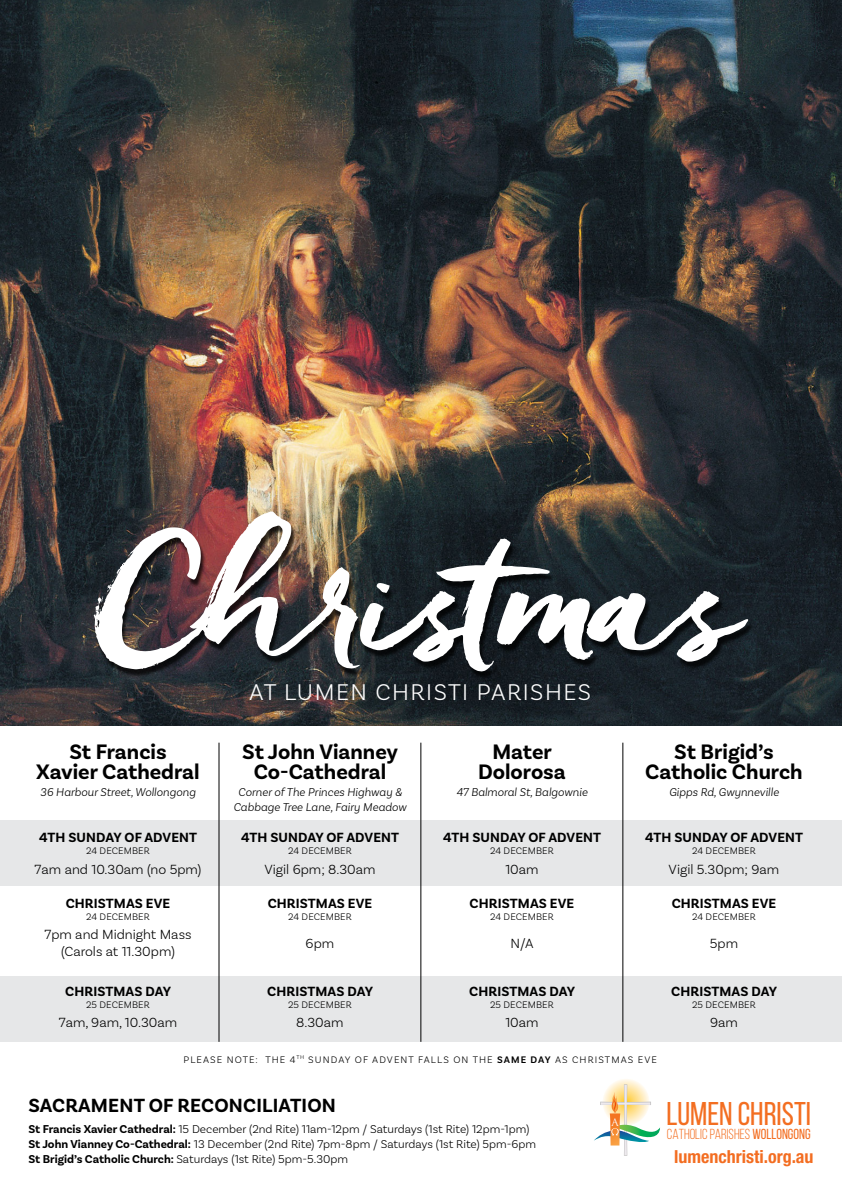
<style>
.page{position:relative;width:842px;height:1191px;background:#fff}
.page>*{position:absolute;margin:0;border:0;box-sizing:border-box;transform-origin:0 0}
.t1{font:32.8px "Bebas Neue";color:#f36e21}
.t2{font:300 24px "Basic Sans";letter-spacing:.06em;color:#fff}
.t3{font:700 22px/20px "Basic Sans";color:#000;text-align:center}
.t4{font:700 20px "Basic Sans";letter-spacing:.01em;color:#000}
.t5{font:700 condensed 18px "Helvetica Neue LT Std";color:#f36d21}
.t6{font:14.5px "Bebas Neue";color:#f36e21}
.t7{font:700 14px "Basic Sans";letter-spacing:.01em;color:#000}
.t8{font:300 14px/16.8px "Basic Sans";color:#000;text-align:center}
.t9{font:300 12px/15px "Basic Sans";color:#000}
.t10{font:italic 300 12px/14.4px "Basic Sans";color:#000;text-align:center}
.t11{font:10.2px "Trajan Pro";color:#fff}
.t12{font:300 10px "Basic Sans";letter-spacing:.01em;color:#000}
.t13{font:300 10px "Basic Sans";letter-spacing:.11em;color:#000}
.s1{font-weight:600}
.s2{font-weight:700}
.s3{font-style:inherit}
</style>
<div class="page">
<img style="left:0;top:0;width:842px;height:726px">
<svg style="left:602px;top:1078px;width:47px;height:47px"></svg>
<svg style="left:594px;top:1084px;width:66px;height:71px"></svg>
<div style="left:0;top:821px;width:842px;height:65px;background:#e6e7e8"></div>
<div style="left:0;top:976px;width:842px;height:65px;background:#e6e7e8"></div>
<hr style="left:219px;top:742px;width:1px;height:299px;background:#000">
<hr style="left:421px;top:742px;width:1px;height:299px;background:#000">
<hr style="left:623px;top:742px;width:1px;height:299px;background:#000">
<div style="left:94px;top:514px;width:660px;height:166px;background:#000;opacity:.75"></div>
<svg style="left:94px;top:511px;width:654px;height:160px"></svg>
<h3 class="t3" style="left:36px;top:742px;width:165px">St Francis<br>Xavier Cathedral</h3>
<p class="t10" style="left:40px;top:785px;width:157px">36 Harbour Street, Wollongong</p>
<p class="t7" style="left:39px;top:829px;width:159px">4TH SUNDAY OF ADVENT</p>
<p class="t12" style="left:86px;top:845px;width:65px">24 DECEMBER</p>
<p class="t8" style="left:35px;top:860px;width:168px">7am and 10.30am (no 5pm)</p>
<p class="t7" style="left:66px;top:894px;width:106px">CHRISTMAS EVE</p>
<p class="t12" style="left:86px;top:910px;width:65px">24 DECEMBER</p>
<p class="t8" style="left:44px;top:926px;width:149px">7pm and Midnight Mass (Carols at 11.30pm)</p>
<p class="t7" style="left:65px;top:982px;width:107px">CHRISTMAS DAY</p>
<p class="t12" style="left:86px;top:998px;width:65px">25 DECEMBER</p>
<p class="t8" style="left:59px;top:1014px;width:120px">7am, 9am, 10.30am</p>
<h2 class="t2" style="left:249px;top:678px;width:343px">AT LUMEN CHRISTI PARISHES</h2>
<h3 class="t3" style="left:242px;top:742px;width:157px">St John Vianney<br>Co-Cathedral</h3>
<p class="t10" style="left:233px;top:785px;width:175px">Corner of The Princes Highway &amp;<br>Cabbage Tree Lane, Fairy Meadow</p>
<p class="t7" style="left:241px;top:829px;width:159px">4TH SUNDAY OF ADVENT</p>
<p class="t12" style="left:288px;top:845px;width:65px">24 DECEMBER</p>
<p class="t8" style="left:264px;top:860px;width:113px">Vigil 6pm; 8.30am</p>
<p class="t7" style="left:268px;top:894px;width:106px">CHRISTMAS EVE</p>
<p class="t12" style="left:288px;top:910px;width:65px">24 DECEMBER</p>
<p class="t8" style="left:306px;top:934px;width:30px">6pm</p>
<p class="t7" style="left:267px;top:982px;width:107px">CHRISTMAS DAY</p>
<p class="t12" style="left:288px;top:998px;width:65px">25 DECEMBER</p>
<p class="t8" style="left:296px;top:1014px;width:49px">8.30am</p>
<h3 class="t3" style="left:478px;top:742px;width:89px">Mater<br>Dolorosa</h3>
<p class="t10" style="left:456px;top:785px;width:133px">47 Balmoral St, Balgownie</p>
<p class="t7" style="left:443px;top:829px;width:159px">4TH SUNDAY OF ADVENT</p>
<p class="t12" style="left:490px;top:845px;width:65px">24 DECEMBER</p>
<p class="t8" style="left:505px;top:860px;width:35px">10am</p>
<p class="t7" style="left:470px;top:894px;width:106px">CHRISTMAS EVE</p>
<p class="t12" style="left:490px;top:910px;width:65px">24 DECEMBER</p>
<p class="t8" style="left:511px;top:934px;width:25px">N/A</p>
<p class="t7" style="left:469px;top:982px;width:107px">CHRISTMAS DAY</p>
<p class="t12" style="left:490px;top:998px;width:65px">25 DECEMBER</p>
<p class="t8" style="left:505px;top:1014px;width:35px">10am</p>
<h3 class="t3" style="left:645px;top:742px;width:159px">St Brigid’s<br>Catholic Church</h3>
<p class="t10" style="left:669px;top:785px;width:111px">Gipps Rd, Gwynneville</p>
<p class="t7" style="left:645px;top:829px;width:159px">4TH SUNDAY OF ADVENT</p>
<p class="t12" style="left:692px;top:845px;width:65px">24 DECEMBER</p>
<p class="t8" style="left:669px;top:860px;width:112px">Vigil 5.30pm; 9am</p>
<p class="t7" style="left:672px;top:894px;width:106px">CHRISTMAS EVE</p>
<p class="t12" style="left:692px;top:910px;width:65px">24 DECEMBER</p>
<p class="t8" style="left:710px;top:934px;width:30px">5pm</p>
<p class="t7" style="left:671px;top:982px;width:107px">CHRISTMAS DAY</p>
<p class="t12" style="left:692px;top:998px;width:65px">25 DECEMBER</p>
<p class="t8" style="left:710px;top:1014px;width:29px">9am</p>
<p class="t13" style="left:183px;top:1053px;width:475px">PLEASE NOTE: THE 4<sup>TH</sup> SUNDAY OF ADVENT FALLS ON THE <span class="s1">SAME DAY</span> AS CHRISTMAS EVE</p>
<h3 class="t4" style="left:28px;top:1093px;width:309px">SACRAMENT OF RECONCILIATION</h3>
<p class="t9" style="left:28px;top:1121px;width:509px"><span class="s2">St Francis Xavier Cathedral:</span> 15 December (2nd Rite) 11am-12pm / Saturdays (1st Rite) 12pm-1pm)<br><span class="s2">St John Vianney Co-Cathedral:</span> 13 December (2nd Rite) 7pm-8pm / Saturdays (1st Rite) 5pm-6pm<br><span class="s2">St Brigid’s Catholic Church:</span> Saturdays (1st Rite) 5pm-5.30pm</p>
<p class="t11" style="left:611px;top:1115px;width:9px">A</p>
<h1 class="t1" style="left:666px;top:1095px;width:146px">LUMEN CHRISTI</h1>
<p class="t6" style="left:667px;top:1126px;width:145px">CATHOLIC PARISHES <span class="s3">WOLLONGONG</span></p>
<h3 class="t5" style="left:674px;top:1145px;width:141px">lumenchristi.org.au</h3>
</div>
